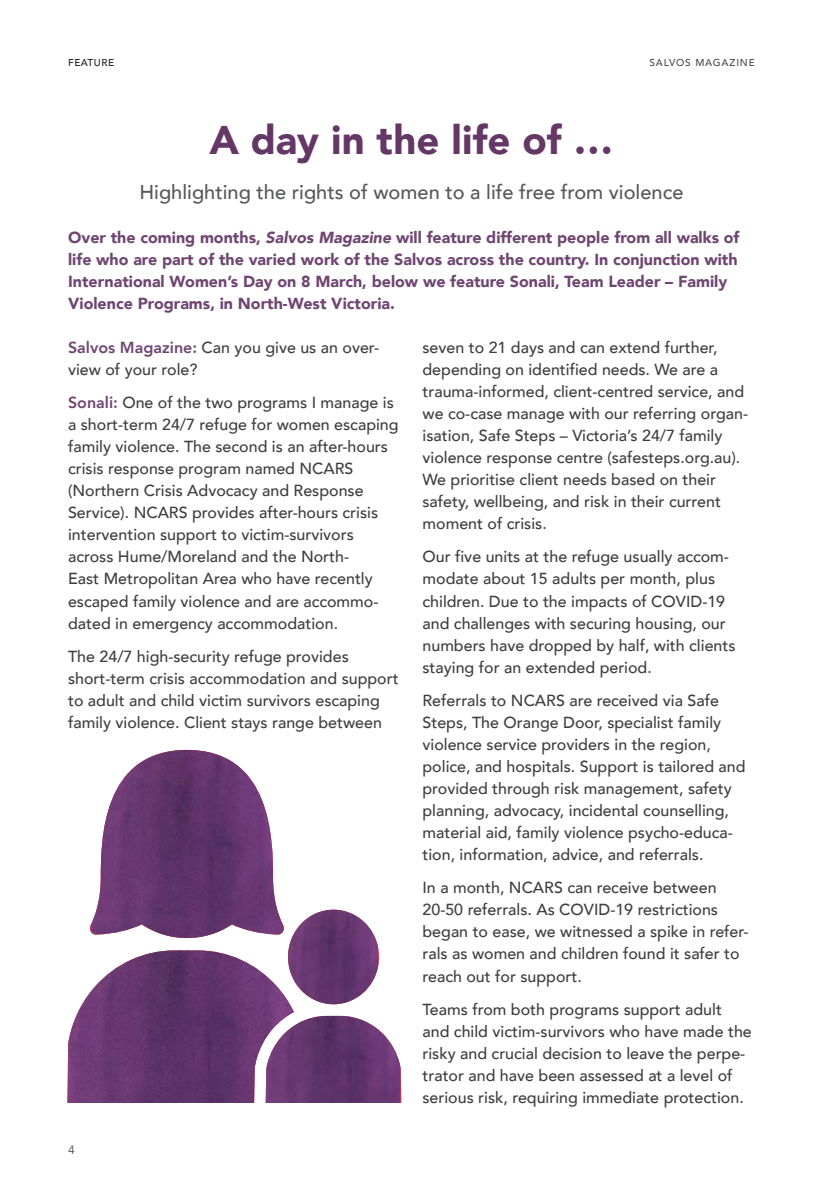
<style>
.page{position:relative;width:840px;height:1191px;background:#fff}
.page>*{position:absolute;margin:0;border:0;box-sizing:border-box;transform-origin:0 0}
.Salvos_Header{font:900 40px "Avenir";color:#643766}
.Salvos_Subhead{font:500 20px "Avenir";color:#57585a}
.Salvos_Body{font:500 16px/22px "Avenir";color:#3e3e3f}
.Write_Off{font:900 16px/22px "Avenir";color:#6f4672}
.t1{font:12px "Avenir";color:#4b4c4d}
.t2{font:500 10px "Avenir";letter-spacing:.08em;color:#4b4c4d}
.Page_name_-_Left{font:500 10px "Avenir";letter-spacing:.05em;color:#231f20}
.s1{font-style:italic}
.s2{font-weight:800;color:#6f4672}
</style>
<div class="page">
<img style="left:91px;top:750px;width:192px;height:188px">
<img style="left:288px;top:909px;width:90px;height:41px">
<svg style="left:67px;top:950px;width:334px;height:153px"></svg>
<img style="left:265px;top:1016px;width:135px;height:87px">
<p class="Page_name_-_Left" style="left:68px;top:54px;width:47px">FEATURE</p>
<p class="t2" style="left:649px;top:54px;width:107px">SALVOS MAGAZINE</p>
<p class="Salvos_Header" style="left:209px;top:106px;width:405px">A day in the life of …</p>
<p class="Salvos_Subhead" style="left:139px;top:174px;width:545px">Highlighting the rights of women to a life free from violence</p>
<p class="Write_Off" style="left:68px;top:226px;width:672px">Over the coming months, <span class="s1">Salvos Magazine</span> will feature different people from all walks of life who are part of the varied work of the Salvos across the country. In conjunction with International Women’s Day on 8 March, below we feature Sonali, Team Leader – Family Violence Programs, in North-West Victoria.</p>
<p class="Salvos_Body" style="left:68px;top:335px;width:312px"><span class="s2">Salvos Magazine:</span> Can you give us an over&shy;view of your role?</p>
<p class="Salvos_Body" style="left:68px;top:390px;width:332px"><span class="s2">Sonali:</span> One of the two programs I manage is a short-term 24/7 refuge for women escaping family violence. The second is an after-hours crisis response program named NCARS (Northern Crisis Advocacy and Response Service). NCARS provides after-hours crisis intervention support to victim-survivors across Hume/Moreland and the North-<br>East Metropolitan Area who have recently escaped family violence and are accommo&shy;dated in emergency accommodation.</p>
<p class="Salvos_Body" style="left:68px;top:644px;width:332px">The 24/7 high-security refuge provides short-term crisis accommodation and support to adult and child victim survivors escaping family violence. Client stays range between</p>
<p class="Salvos_Body" style="left:422px;top:335px;width:327px">seven to 21 days and can extend further, depending on identified needs. We are a trauma-informed, client-centred service, and we co-case manage with our referring organ&shy;isation, Safe Steps – Victoria’s 24/7 family violence response centre (safesteps.org.au).<br>We prioritise client needs based on their safety, wellbeing, and risk in their current moment of crisis.</p>
<p class="Salvos_Body" style="left:422px;top:545px;width:314px">Our five units at the refuge usually accom&shy;modate about 15 adults per month, plus children. Due to the impacts of COVID-19 and challenges with securing housing, our numbers have dropped by half, with clients staying for an extended period.</p>
<p class="Salvos_Body" style="left:422px;top:688px;width:324px">Referrals to NCARS are received via Safe Steps, The Orange Door, specialist family violence service providers in the region, police, and hospitals. Support is tailored and provided through risk management, safety planning, advocacy, incidental counselling, material aid, family violence psycho-educa&shy;tion, information, advice, and referrals.</p>
<p class="Salvos_Body" style="left:422px;top:876px;width:327px">In a month, NCARS can receive between 20-50 referrals. As COVID-19 restrictions began to ease, we witnessed a spike in refer&shy;rals as women and children found it safer to reach out for support.</p>
<p class="Salvos_Body" style="left:422px;top:997px;width:330px">Teams from both programs support adult and child victim-survivors who have made the risky and crucial decision to leave the perpe&shy;trator and have been assessed at a level of serious risk, requiring immediate protection.</p>
<p class="t1" style="left:68px;top:1142px;width:8px">4</p>
</div>
